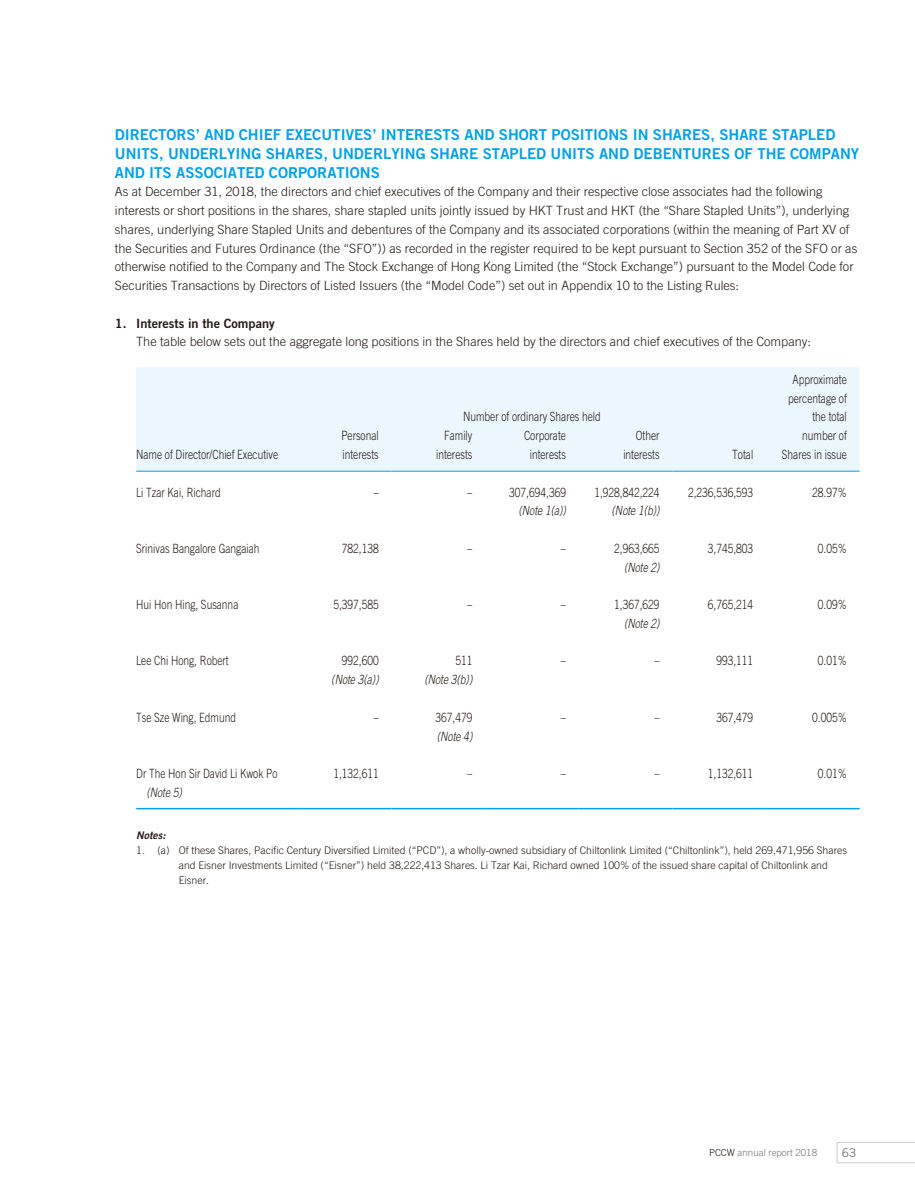
<style>
.page{position:relative;width:915px;height:1191px;background:#fff}
.page>*{position:absolute;margin:0;border:0;box-sizing:border-box;transform-origin:0 0}
.t1{font:15px "Trade Gothic LT Std Bd 2";color:#00a1e9}
.t2{font:300 12.75px/18.8px "Trade Gothic LT Std";color:#231916}
.t3{font:300 12.75px/18.8px "Trade Gothic LT Std";color:#231916;text-align:right;scale:.8 1}
.t4{font:italic 300 12.75px "Trade Gothic LT Std";color:#231916;scale:.8 1}
.t5{font:12.75px "Trade Gothic LT Std Bd 2";color:#231916}
.t6{font:12px "Trade Gothic LT Std";color:#727272}
.t7{font:300 10.5px/15px "Trade Gothic LT Std";color:#231916}
.t8{font:10.5px "Trade Gothic LT Std Bd 2 Obl";color:#231916}
.t9{font:300 9.75px "Trade Gothic LT Std";color:#727272}
.s1{color:#231916}
</style>
<div class="page">
<svg style="left:836px;top:1142px;width:78px;height:21px"></svg>
<div style="left:136px;top:367px;width:723px;height:104px;background:#ebf6fd"></div>
<hr style="left:136px;top:471px;width:162px;height:1px;background:#00a1e9">
<hr style="left:298px;top:471px;width:93px;height:1px;background:#00a1e9">
<hr style="left:391px;top:471px;width:94px;height:1px;background:#00a1e9">
<hr style="left:485px;top:471px;width:93px;height:1px;background:#00a1e9">
<hr style="left:578px;top:471px;width:94px;height:1px;background:#00a1e9">
<hr style="left:672px;top:471px;width:93px;height:1px;background:#00a1e9">
<hr style="left:765px;top:471px;width:94px;height:1px;background:#00a1e9">
<hr style="left:136px;top:808px;width:162px;height:1px;background:#00a1e9">
<hr style="left:298px;top:808px;width:93px;height:1px;background:#00a1e9">
<hr style="left:391px;top:808px;width:94px;height:1px;background:#00a1e9">
<hr style="left:485px;top:808px;width:93px;height:1px;background:#00a1e9">
<hr style="left:578px;top:808px;width:94px;height:1px;background:#00a1e9">
<hr style="left:672px;top:808px;width:93px;height:1px;background:#00a1e9">
<hr style="left:765px;top:808px;width:94px;height:1px;background:#00a1e9">
<p class="t1" style="left:115px;top:125px;width:35px">DIRECTO</p>
<p class="t1" style="left:176px;top:125px;width:39px">RS’ AND</p>
<p class="t1" style="left:239px;top:125px;width:28px">CHIEF</p>
<p class="t1" style="left:285px;top:125px;width:56px">EXECUTIVES</p>
<p class="t1" style="left:372px;top:125px;width:18px">’ INTE</p>
<p class="t1" style="left:414px;top:125px;width:20px">RESTS</p>
<p class="t1" style="left:464px;top:125px;width:11px">AND</p>
<p class="t1" style="left:498px;top:125px;width:63px">SHORT POSITIONS</p>
<p class="t1" style="left:632px;top:125px;width:150px">IN SHARES, SHARE STAP</p>
<p class="t1" style="left:807px;top:125px;width:19px">LED</p>
<p class="t1" style="left:115px;top:144px;width:20px">UNITS</p>
<p class="t1" style="left:159px;top:144px;width:31px">, UNDE</p>
<p class="t1" style="left:209px;top:144px;width:28px">RLYING</p>
<p class="t1" style="left:266px;top:144px;width:88px">SHARES, UNDE</p>
<p class="t1" style="left:373px;top:144px;width:28px">RLYING</p>
<p class="t1" style="left:430px;top:144px;width:63px">SHARE STAP</p>
<p class="t1" style="left:518px;top:144px;width:52px">LED UNITS</p>
<p class="t1" style="left:599px;top:144px;width:11px">AND</p>
<p class="t1" style="left:633px;top:144px;width:11px">DEBENT</p>
<p class="t1" style="left:690px;top:144px;width:110px">URES OF THE COMPANY</p>
<p class="t1" style="left:115px;top:163px;width:11px">AND</p>
<p class="t1" style="left:149px;top:163px;width:8px">ITS</p>
<p class="t1" style="left:176px;top:163px;width:10px">ASSOCIATED</p>
<p class="t1" style="left:269px;top:163px;width:68px">CORPORATIONS</p>
<p class="t2" style="left:115px;top:182px;width:743px">As at December 31, 2018, the directors and chief executives of the Company and their respective close associates had the following interests or short positions in the shares, share stapled units jointly issued by HKT Trust and HKT (the “Share Stapled Units”), underlying shares, underlying Share Stapled Units and debentures of the Company and its associated corporations (within the meaning of Part XV of the Securities and Futures Ordinance (the “SFO”)) as recorded in the register required to be kept pursuant to Section 352 of the SFO or as otherwise notified to the Company and The Stock Exchange of Hong Kong Limited (the “Stock Exchange”) pursuant to the Model Code for Securities Transactions by Directors of Listed Issuers (the “Model Code”) set out in Appendix 10 to the Listing Rules:</p>
<p class="t5" style="left:115px;top:315px;width:161px">1. I nterests in the Company</p>
<p class="t2" style="left:136px;top:332px;width:676px">The table below sets out the aggregate long positions in the Shares held by the directors and chief executives of the Company:</p>
<p class="t3" style="left:787px;top:370px;width:75px">Approximate percentage of the total number of</p>
<p class="t3" style="left:463px;top:407px;width:174px">Number of ordinary Shares held</p>
<p class="t3" style="left:341px;top:426px;width:48px;text-align:left">Personal interests</p>
<p class="t3" style="left:436px;top:426px;width:47px">Family interests</p>
<p class="t3" style="left:524px;top:426px;width:54px;text-align:center">Corporate interests</p>
<p class="t3" style="left:623px;top:426px;width:47px">Other interests</p>
<p class="t3" style="left:136px;top:445px;width:179px">Name of Director/Chief Executive</p>
<p class="t3" style="left:781px;top:445px;width:83px">Shares in issue</p>
<p class="t3" style="left:732px;top:445px;width:28px">Total</p>
<p class="t3" style="left:136px;top:482px;width:107px">Li Tzar Kai, Richard</p>
<p class="t3" style="left:373px;top:482px;width:8px">–</p>
<p class="t3" style="left:467px;top:482px;width:8px">–</p>
<p class="t3" style="left:509px;top:482px;width:72px">307,694,369</p>
<p class="t4" style="left:518px;top:503px;width:61px">(Note 1(a))</p>
<p class="t3" style="left:594px;top:482px;width:83px">1,928,842,224</p>
<p class="t4" style="left:611px;top:503px;width:62px">(Note 1(b))</p>
<p class="t3" style="left:687px;top:482px;width:83px">2,236,536,593</p>
<p class="t3" style="left:812px;top:482px;width:45px">28.97%</p>
<p class="t3" style="left:136px;top:539px;width:156px">Srinivas Bangalore Gangaiah</p>
<p class="t3" style="left:342px;top:539px;width:48px">782,138</p>
<p class="t3" style="left:467px;top:539px;width:8px">–</p>
<p class="t3" style="left:560px;top:539px;width:8px">–</p>
<p class="t3" style="left:614px;top:539px;width:58px">2,963,665</p>
<p class="t4" style="left:624px;top:559px;width:46px">(Note 2)</p>
<p class="t3" style="left:707px;top:539px;width:58px">3,745,803</p>
<p class="t3" style="left:817px;top:539px;width:38px">0.05%</p>
<p class="t3" style="left:136px;top:595px;width:129px">Hui Hon Hing, Susanna</p>
<p class="t3" style="left:333px;top:595px;width:58px">5,397,585</p>
<p class="t3" style="left:467px;top:595px;width:8px">–</p>
<p class="t3" style="left:560px;top:595px;width:8px">–</p>
<p class="t3" style="left:614px;top:595px;width:58px">1,367,629</p>
<p class="t4" style="left:624px;top:616px;width:46px">(Note 2)</p>
<p class="t3" style="left:707px;top:595px;width:58px">6,765,214</p>
<p class="t3" style="left:817px;top:595px;width:38px">0.09%</p>
<p class="t3" style="left:136px;top:651px;width:117px">Lee Chi Hong, Robert</p>
<p class="t3" style="left:342px;top:651px;width:48px">992,600</p>
<p class="t4" style="left:331px;top:672px;width:61px">(Note 3(a))</p>
<p class="t3" style="left:455px;top:651px;width:23px">511</p>
<p class="t4" style="left:424px;top:672px;width:62px">(Note 3(b))</p>
<p class="t3" style="left:560px;top:651px;width:8px">–</p>
<p class="t3" style="left:654px;top:651px;width:8px">–</p>
<p class="t3" style="left:716px;top:651px;width:48px">993,111</p>
<p class="t3" style="left:817px;top:651px;width:38px">0.01%</p>
<p class="t3" style="left:136px;top:707px;width:126px">Tse Sze Wing, Edmund</p>
<p class="t3" style="left:373px;top:707px;width:8px">–</p>
<p class="t3" style="left:435px;top:707px;width:48px">367,479</p>
<p class="t4" style="left:436px;top:728px;width:46px">(Note 4)</p>
<p class="t3" style="left:560px;top:707px;width:8px">–</p>
<p class="t3" style="left:654px;top:707px;width:8px">–</p>
<p class="t3" style="left:716px;top:707px;width:48px">367,479</p>
<p class="t3" style="left:812px;top:707px;width:45px">0.005%</p>
<p class="t3" style="left:136px;top:764px;width:178px">Dr The Hon Sir David Li Kwok Po</p>
<p class="t4" style="left:146px;top:784px;width:46px">(Note 5)</p>
<p class="t3" style="left:333px;top:764px;width:58px">1,132,611</p>
<p class="t3" style="left:467px;top:764px;width:8px">–</p>
<p class="t3" style="left:560px;top:764px;width:8px">–</p>
<p class="t3" style="left:654px;top:764px;width:8px">–</p>
<p class="t3" style="left:707px;top:764px;width:58px">1,132,611</p>
<p class="t3" style="left:817px;top:764px;width:38px">0.01%</p>
<p class="t8" style="left:136px;top:828px;width:31px">Notes:</p>
<p class="t7" style="left:179px;top:842px;width:669px;text-indent:-43px">1. (a) Of these Shares, Pacific Century Diversified Limited (“PCD”), a wholly-owned subsidiary of Chiltonlink Limited (“Chiltonlink”), held 269,471,956 Shares and Eisner Investments Limited (“Eisner”) held 38,222,413 Shares. Li Tzar Kai, Richard owned 100% of the issued share capital of Chiltonlink and<br>Eisner.</p>
<p class="t9" style="left:708px;top:1146px;width:109px"><span class="s1">PCCW</span> annual report 2018</p>
<p class="t6" style="left:841px;top:1145px;width:16px">63</p>
</div>
